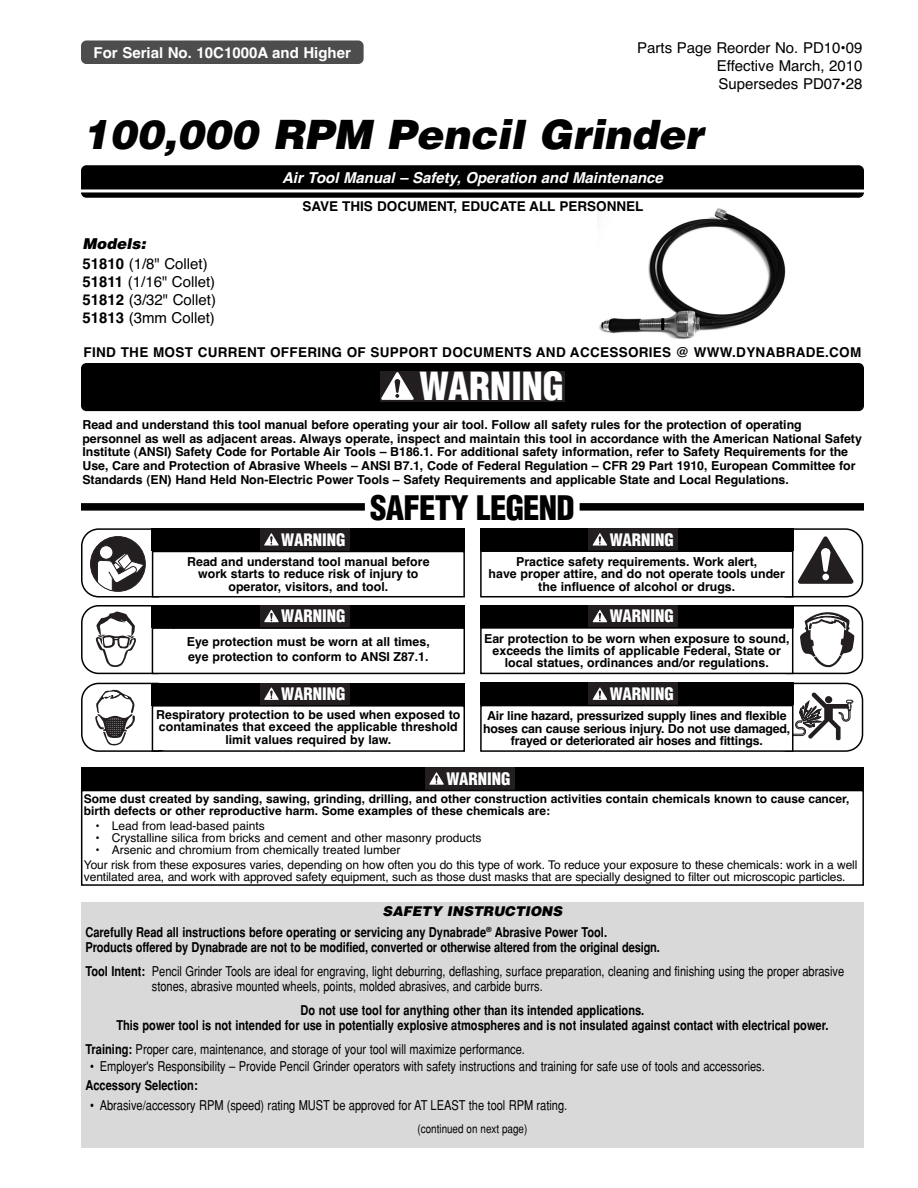
<style>
.page{position:relative;width:918px;height:1188px;background:#fff}
.page>*{position:absolute;margin:0;border:0;box-sizing:border-box;transform-origin:0 0}
.t1{font:italic 900 40.5px "Helvetica";color:#000}
.t2{font:900 condensed 37.8px "Helvetica";color:#fff}
.t3{font:900 condensed 33px "Helvetica";letter-spacing:-.025em;color:#000}
.t4{font:900 condensed 16.8px "Helvetica";color:#fff}
.t5{font:15px/18px "Helvetica";color:#000;text-align:justify}
.t6{font:italic 700 15px "Helvetica";color:#fff}
.t7{font:700 15px "Helvetica";color:#fff}
.t8{font:13.5px/24px "Helvetica";color:#000;scale:.82 1}
.t9{font:700 13.5px/21.3px "Helvetica";color:#000;scale:.82 1}
.t10{font:700 13.5px "Helvetica";letter-spacing:.02em;color:#000}
.t11{font:700 13.5px "Helvetica";color:#000}
.t12{font:700 12.3px/12.3px "Helvetica";letter-spacing:-.005em;color:#000;text-align:center}
.t13{font:12px/15px "Helvetica";letter-spacing:-.01em;color:#000}
.t14{font:700 12px/12px "Helvetica";color:#000}
.t15{font:12px "Helvetica";letter-spacing:-.01em;color:#000;scale:.82 1}
.s1{font-weight:900;font-style:italic}
.s2{font-weight:700}
</style>
<div class="page">
<img style="left:599px;top:208px;width:187px;height:131px">
<div style="left:81px;top:902px;width:783px;height:246px;background:#d9d9d9"></div>
<div style="left:81px;top:165px;width:783px;height:33px;background:#000;border-radius:5px"></div>
<hr style="left:81px;top:189px;width:783px;height:3px;background:#fff">
<div style="left:81px;top:363px;width:783px;height:48px;background:#000;border-radius:5px"></div>
<div style="left:380px;top:372px;width:184px;height:30px;background:#231f20"></div>
<svg style="left:381px;top:372px;width:33px;height:28px"></svg>
<div style="left:152px;top:528px;width:313px;height:23px;background:#000"></div>
<div style="left:260px;top:528px;width:90px;height:23px;background:#231f20"></div>
<svg style="left:264px;top:533px;width:15px;height:13px"></svg>
<svg style="left:81px;top:528px;width:93px;height:70px"></svg>
<div style="left:153px;top:552px;width:310px;height:44px;background:#fff"></div>
<div style="left:152px;top:551px;width:313px;height:46px;border:2px solid #000"></div>
<div style="left:152px;top:605px;width:313px;height:23px;background:#000"></div>
<div style="left:260px;top:605px;width:90px;height:23px;background:#231f20"></div>
<svg style="left:264px;top:610px;width:15px;height:12px"></svg>
<svg style="left:81px;top:605px;width:71px;height:69px"></svg>
<div style="left:152px;top:627px;width:313px;height:47px;border:2px solid #000"></div>
<div style="left:152px;top:683px;width:313px;height:22px;background:#000"></div>
<div style="left:260px;top:683px;width:90px;height:22px;background:#231f20"></div>
<svg style="left:264px;top:688px;width:15px;height:12px"></svg>
<svg style="left:81px;top:683px;width:71px;height:69px"></svg>
<div style="left:152px;top:705px;width:313px;height:47px;border:2px solid #000"></div>
<div style="left:480px;top:528px;width:313px;height:23px;background:#000"></div>
<div style="left:588px;top:528px;width:90px;height:23px;background:#231f20"></div>
<svg style="left:593px;top:533px;width:14px;height:13px"></svg>
<svg style="left:793px;top:528px;width:70px;height:69px"></svg>
<div style="left:480px;top:550px;width:313px;height:47px;border:2px solid #000"></div>
<div style="left:480px;top:605px;width:313px;height:23px;background:#000"></div>
<div style="left:588px;top:605px;width:90px;height:23px;background:#231f20"></div>
<svg style="left:593px;top:610px;width:14px;height:12px"></svg>
<svg style="left:793px;top:605px;width:70px;height:69px"></svg>
<div style="left:480px;top:627px;width:313px;height:47px;border:2px solid #000"></div>
<div style="left:480px;top:683px;width:313px;height:22px;background:#000"></div>
<div style="left:588px;top:683px;width:90px;height:22px;background:#231f20"></div>
<svg style="left:593px;top:688px;width:14px;height:12px"></svg>
<svg style="left:793px;top:683px;width:70px;height:69px"></svg>
<div style="left:480px;top:705px;width:313px;height:47px;border:2px solid #000"></div>
<div style="left:81px;top:503px;width:284px;height:8px;background:#000"></div>
<div style="left:580px;top:503px;width:284px;height:8px;background:#000"></div>
<div style="left:81px;top:767px;width:783px;height:23px;background:#000"></div>
<div style="left:425px;top:767px;width:90px;height:23px;background:#231f20"></div>
<svg style="left:429px;top:772px;width:15px;height:13px"></svg>
<div style="left:81px;top:790px;width:783px;height:96px;border:2px solid #000"></div>
<svg style="left:661px;top:318px;width:3px;height:12px"></svg>
<div style="left:81px;top:40px;width:283px;height:24px;background:#4d4d4d;border-radius:5px"></div>
<p class="t5" style="left:717px;top:40px;width:147px;text-indent:-80px">Parts Page Reorder No. PD10•09<br>Effective March, 2010<br>Supersedes PD07•28</p>
<h1 class="t1" style="left:82px;top:120px;width:628px">100,000 RPM Pencil Grinder</h1>
<p class="t6" style="left:282px;top:172px;width:382px">Air Tool Manual – Safety, Operation and Maintenance</p>
<p class="t7" style="left:94px;top:47px;width:259px">For Serial No. 10C1000A and Higher</p>
<p class="t5" style="left:82px;top:235px;width:127px;line-height:20px"><span class="s1">Models:<br></span><span class="s2">51810</span> (1/8" Collet)</p>
<p class="t5" style="left:82px;top:274px;width:135px"><span class="s2">51811</span> (1/16" Collet)<br><span class="s2">51812</span> (3/32" Collet)<br><span class="s2">51813</span> (3mm Collet)</p>
<p class="t11" style="left:302px;top:201px;width:343px">SAVE THIS DOCUMENT, EDUCATE ALL PERSONNEL</p>
<p class="t10" style="left:84px;top:347px;width:779px">FIND THE MOST CURRENT OFFERING OF SUPPORT DOCUMENTS AND ACCESSORIES @ WWW.DYNABRADE.COM</p>
<h2 class="t2" style="left:420px;top:372px;width:146px">WARNING</h2>
<p class="t12" style="left:82px;top:419px;width:781px;line-height:13.8px;text-align:left">Read and understand this tool manual before operating your air tool. Follow all safety rules for the protection of operating personnel as well as adjacent areas. Always operate, inspect and maintain this tool in accordance with the American National Safety Institute (ANSI) Safety Code for Portable Air Tools – B186.1. For additional safety information, refer to Safety Requirements for the Use, Care and Protection of Abrasive Wheels – ANSI B7.1, Code of Federal Regulation – CFR 29 Part 1910, European Committee for Standards (EN) Hand Held Non-Electric Power Tools – Safety Requirements and applicable State and Local Regulations.</p>
<h3 class="t3" style="left:370px;top:495px;width:206px">SAFETY LEGEND</h3>
<h3 class="t4" style="left:281px;top:533px;width:66px">WARNING</h3>
<p class="t12" style="left:187px;top:557px;width:244px">Read and understand tool manual before work starts to reduce risk of injury to operator, visitors, and tool.</p>
<h3 class="t4" style="left:281px;top:610px;width:66px">WARNING</h3>
<p class="t12" style="left:187px;top:635px;width:245px;line-height:15.3px;text-align:left">Eye protection must be worn at all times, eye protection to conform to ANSI Z87.1.</p>
<h3 class="t4" style="left:281px;top:687px;width:66px">WARNING</h3>
<p class="t12" style="left:156px;top:710px;width:306px">Respiratory protection to be used when exposed to contaminates that exceed the applicable threshold limit values required by law.</p>
<h3 class="t4" style="left:610px;top:533px;width:66px">WARNING</h3>
<p class="t12" style="left:489px;top:557px;width:298px">Practice safety requirements. Work alert,<br>have proper attire, and do not operate tools under the influence of alcohol or drugs.</p>
<h3 class="t4" style="left:610px;top:610px;width:66px">WARNING</h3>
<p class="t12" style="left:484px;top:633px;width:307px">Ear protection to be worn when exposure to sound, exceeds the limits of applicable Federal, State or local statues, ordinances and/or regulations.</p>
<h3 class="t4" style="left:610px;top:687px;width:66px">WARNING</h3>
<p class="t12" style="left:483px;top:711px;width:309px">Air line hazard, pressurized supply lines and flexible hoses can cause serious injury. Do not use damaged, frayed or deteriorated air hoses and fittings.</p>
<h3 class="t4" style="left:446px;top:772px;width:66px">WARNING</h3>
<p class="t14" style="left:84px;top:794px;width:767px">Some dust created by sanding, sawing, grinding, drilling, and other construction activities contain chemicals known to cause cancer, birth defects or other reproductive harm. Some examples of these chemicals are:</p>
<p class="t13" style="left:95px;top:820px;width:171px">• Lead from lead-based paints</p>
<p class="t13" style="left:95px;top:832px;width:388px">• Crystalline silica from bricks and cement and other masonry products</p>
<p class="t13" style="left:84px;top:844px;width:775px;text-indent:11px">• Arsenic and chromium from chemically treated lumber<br>Your risk from these exposures varies, depending on how often you do this type of work. To reduce your exposure to these chemicals: work in a well</p>
<p class="t13" style="left:84px;top:871px;width:763px">ventilated area, and work with approved safety equipment, such as those dust masks that are specially designed to filter out microscopic particles.</p>
<p class="t9" style="left:86px;top:902px;width:638px;text-indent:297px"><span class="s1">SAFETY INSTRUCTIONS<br></span>Carefully Read all instructions before operating or servicing any Dynabrade<sup>®</sup> Abrasive Power Tool.</p>
<p class="t8" style="left:86px;top:937px;width:927px"><span class="s2">Products offered by Dynabrade are not to be modified, converted or otherwise altered from the original design.<br>Tool Intent:</span> Pencil Grinder Tools are ideal for engraving, light deburring, deflashing, surface preparation, cleaning and finishing using the proper abrasive</p>
<p class="t8" style="left:152px;top:976px;width:478px">stones, abrasive mounted wheels, points, molded abrasives, and carbide burrs.</p>
<p class="t9" style="left:116px;top:1004px;width:870px;line-height:15px;text-align:center">Do not use tool for anything other than its intended applications.<br>This power tool is not intended for use in potentially explosive atmospheres and is not insulated against contact with electrical power.</p>
<p class="t8" style="left:85px;top:1039px;width:537px"><span class="s2">Training:</span> Proper care, maintenance, and storage of your tool will maximize performance.</p>
<p class="t8" style="left:90px;top:1055px;width:824px">• Employer's Responsibility – Provide Pencil Grinder operators with safety instructions and training for safe use of tools and accessories.</p>
<p class="t9" style="left:85px;top:1076px;width:138px">Accessory Selection:</p>
<p class="t8" style="left:90px;top:1094px;width:583px">• Abrasive/accessory RPM (speed) rating MUST be approved for AT LEAST the tool RPM rating.</p>
<p class="t15" style="left:418px;top:1124px;width:135px">(continued on next page)</p>
</div>
